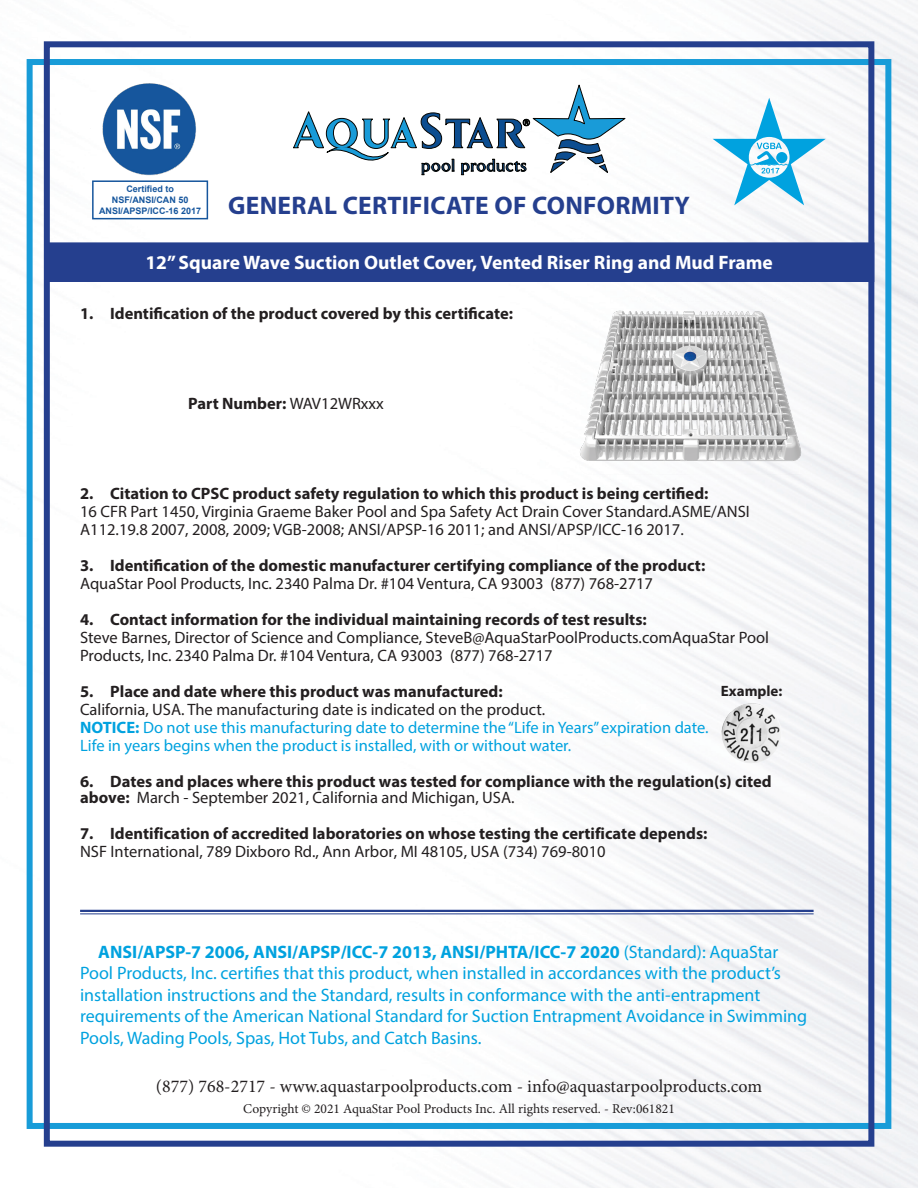
<style>
.page{position:relative;width:918px;height:1188px;background:#fff}
.page>*{position:absolute;margin:0;border:0;box-sizing:border-box;transform-origin:0 0}
.t1{font:700 25.5px "Myriad Pro";letter-spacing:.01em;color:#253f8e}
.t2{font:700 19.5px "Myriad Pro";color:#fff}
.t3{font:18px/21.6px "Myriad Pro";color:#00a2df}
.t4{font:18px "Minion Pro";color:#231f20}
.t5{font:700 16.5px/15.9px "Myriad Pro";color:#231f20}
.t6{font:16.5px/18px "Myriad Pro";color:#231f20}
.t7{font:16.5px/18px "Myriad Pro";color:#00a2df}
.t8{font:700 15px "Myriad Pro";color:#231f20}
.t9{font:13.5px "Minion Pro";color:#231f20}
.t10{font:700 9px/10.8px "Arial";color:#16569d;text-align:center}
.s1{font-weight:400}
.s2{color:#231f20}
.s3{font-weight:700}
</style>
<div class="page">
<img style="left:2px;top:0;width:916px;height:1188px">
<div style="left:46px;top:242px;width:828px;height:40px;background:#253f8e"></div>
<div style="left:27px;top:59px;width:864px;height:1070px;border:6px solid #189cd8"></div>
<div style="left:44px;top:41px;width:830px;height:1106px;border:6px solid #253f8e"></div>
<svg style="left:293px;top:85px;width:332px;height:90px"></svg>
<svg style="left:236px;top:530px;width:4px;height:4px"></svg>
<img style="left:90px;top:76px;width:120px;height:104px">
<div style="left:92px;top:180px;width:116px;height:39px;background:#fff;border:2px solid #16569d"></div>
<svg style="left:713px;top:98px;width:113px;height:107px"></svg>
<hr style="left:80px;top:910px;width:734px;height:2px;background:#253f8e">
<hr style="left:80px;top:913px;width:734px;height:1px;background:#253f8e">
<img style="left:713px;top:701px;width:78px;height:66px">
<img style="left:579px;top:282px;width:222px;height:208px">
<p class="t10" style="left:99px;top:184px;width:104px">Certified to<br>NSF/ANSI/CAN 50<br>ANSI/APSP/ICC-16 2017</p>
<h1 class="t1" style="left:228px;top:189px;width:463px">GENERAL CERTIFICATE OF CONFORMITY</h1>
<p class="t2" style="left:145px;top:250px;width:629px">12” Square Wave Suction Outlet Cover, Vented Riser Ring and Mud Frame</p>
<p class="t5" style="left:80px;top:305px;width:434px">1. Identification of the product covered by this certificate:</p>
<p class="t5" style="left:188px;top:395px;width:197px">Part Number: <span class="s1">WAV12WRxxx</span></p>
<p class="t5" style="left:80px;top:485px;width:630px">2. Citation to CPSC product safety regulation to which this product is being certified:</p>
<p class="t6" style="left:80px;top:502px;width:671px">16 CFR Part 1450, Virginia Graeme Baker Pool and Spa Safety Act Drain Cover Standard.ASME/ANSI<br>A112.19.8 2007, 2008, 2009; VGB-2008; ANSI/APSP-16 2011; and ANSI/APSP/ICC-16 2017.</p>
<p class="t5" style="left:80px;top:557px;width:627px">3. Identification of the domestic manufacturer certifying compliance of the product:</p>
<p class="t6" style="left:80px;top:574px;width:575px">AquaStar Pool Products, Inc. 2340 Palma Dr. #104 Ventura, CA 93003 (877) 768-2717</p>
<p class="t5" style="left:80px;top:611px;width:568px">4. Contact information for the individual maintaining records of test results:</p>
<p class="t6" style="left:80px;top:629px;width:691px">Steve Barnes, Director of Science and Compliance, SteveB@AquaStarPoolProducts.comAquaStar Pool<br>Products, Inc. 2340 Palma Dr. #104 Ventura, CA 93003 (877) 768-2717</p>
<p class="t5" style="left:80px;top:683px;width:424px">5. Place and date where this product was manufactured:</p>
<p class="t7" style="left:80px;top:701px;width:630px"><span class="s2">California, USA. The manufacturing date is indicated on the product.<br></span><span class="s3">NOTICE:</span> Do not use this manufacturing date to determine the “Life in Years” expiration date.<br>Life in years begins when the product is installed, with or without water.</p>
<p class="t5" style="left:80px;top:773px;width:693px">6. Dates and places where this product was tested for compliance with the regulation(s) cited above: <span class="s1">March - September 2021, California and Michigan, USA.</span></p>
<p class="t5" style="left:80px;top:824px;width:629px;line-height:18px">7. Identification of accredited laboratories on whose testing the certificate depends:<br><span class="s1">NSF International, 789 Dixboro Rd., Ann Arbor, MI 48105, USA (734) 769-8010</span></p>
<p class="t8" style="left:721px;top:681px;width:63px">Example:</p>
<p class="t3" style="left:80px;top:940px;width:729px;text-indent:18px"><span class="s3">ANSI/APSP-7 2006, ANSI/APSP/ICC-7 2013, ANSI/PHTA/ICC-7 2020</span> (Standard): AquaStar Pool Products, Inc. certifies that this product, when installed in accordances with the product’s installation instructions and the Standard, results in conformance with the anti-entrapment requirements of the American National Standard for Suction Entrapment Avoidance in Swimming Pools, Wading Pools, Spas, Hot Tubs, and Catch Basins.</p>
<p class="t4" style="left:156px;top:1074px;width:608px">(877) 768-2717 - www.aquastarpoolproducts.com - info@aquastarpoolproducts.com</p>
<p class="t9" style="left:243px;top:1100px;width:433px">Copyright © 2021 AquaStar Pool Products Inc. All rights reserved. - Rev:061821</p>
</div>
